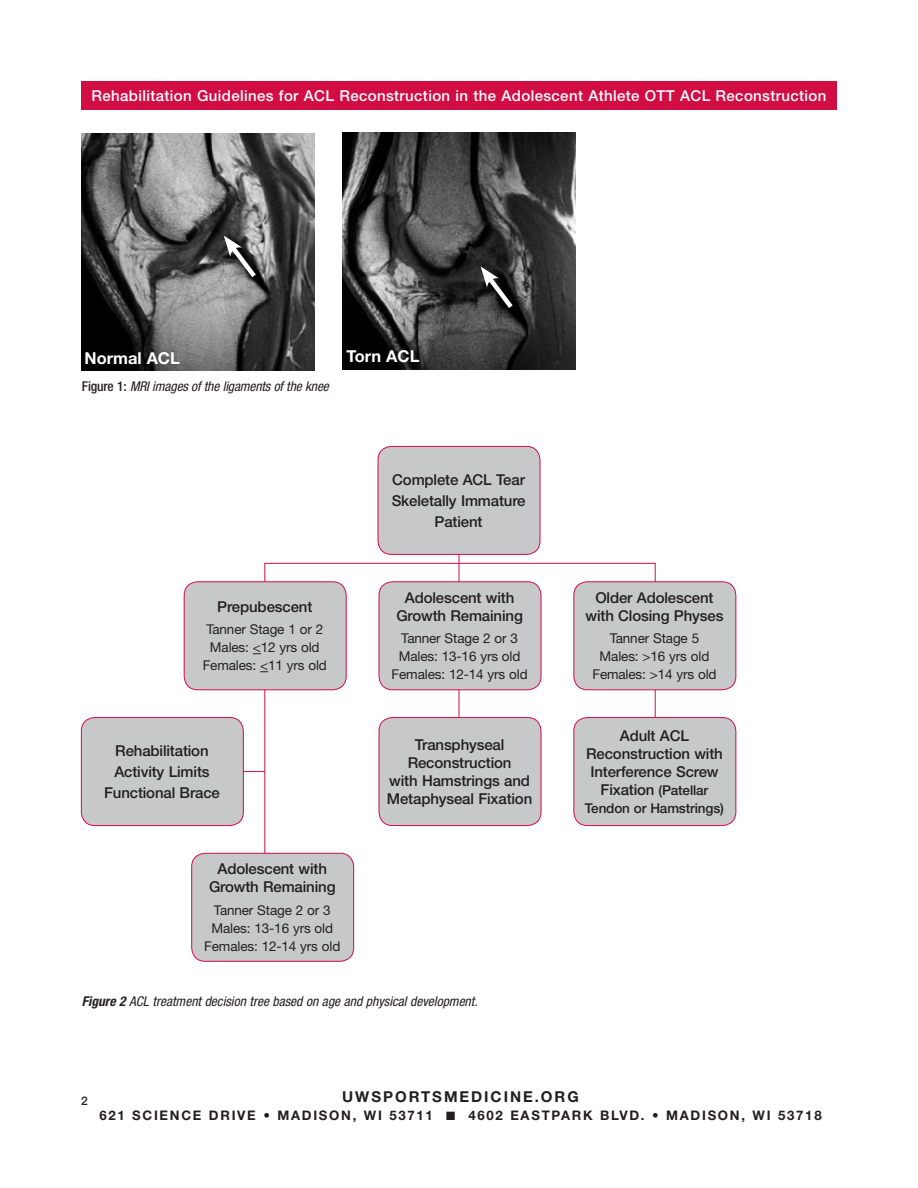
<style>
.page{position:relative;width:918px;height:1188px;background:#fff}
.page>*{position:absolute;margin:0;border:0;box-sizing:border-box;transform-origin:0 0}
.t1{font:700 16.5px "Helvetica Neue LT Std";color:#fff}
.t2{font:500 15px/18px "Helvetica Neue LT Std";letter-spacing:-.01em;color:#231f20;text-align:center}
.t3{font:500 15px "Helvetica Neue LT Std";letter-spacing:.025em;color:#fff}
.t4{font:700 15px "Helvetica Neue LT Std";letter-spacing:.13em;color:#231f20}
.t5{font:13.5px/18px "Helvetica Neue LT Std";letter-spacing:-.01em;color:#231f20;text-align:center}
.t6{font:italic condensed 13.5px "Helvetica Neue LT Std";color:#231f20}
.t7{font:500 13.5px/18px "Helvetica Neue LT Std";letter-spacing:-.01em;color:#231f20;text-align:center}
.t8{font:700 13.2px "Helvetica Neue LT Std";letter-spacing:.13em;color:#231f20}
.t9{font:500 12px "Helvetica Neue LT Std";color:#231f20}
.s1{font-weight:500;font-style:normal}
.s2{font-weight:700}
.s3{font-size:15px}
</style>
<div class="page">
<div style="left:81px;top:81px;width:756px;height:28px;background:#d20d44"></div>
<img style="left:81px;top:134px;width:234px;height:237px">
<svg style="left:224px;top:236px;width:36px;height:46px"></svg>
<img style="left:342px;top:132px;width:233px;height:237px">
<svg style="left:481px;top:266px;width:36px;height:47px"></svg>
<hr style="left:655px;top:563px;width:1px;height:240px;background:#d20d44">
<hr style="left:264px;top:563px;width:1px;height:309px;background:#d20d44">
<hr style="left:459px;top:491px;width:1px;height:238px;background:#d20d44">
<hr style="left:264px;top:563px;width:391px;height:1px;background:#d20d44">
<hr style="left:230px;top:771px;width:35px;height:1px;background:#d20d44">
<div style="left:378px;top:446px;width:162px;height:108px;background:#c7c8ca;border-radius:14px"></div>
<div style="left:378px;top:446px;width:162px;height:109px;border:1px solid #d20d44;border-radius:14px"></div>
<div style="left:379px;top:582px;width:162px;height:108px;background:#c7c8ca;border-radius:14px"></div>
<div style="left:379px;top:581px;width:162px;height:109px;border:1px solid #d20d44;border-radius:14px"></div>
<div style="left:379px;top:718px;width:162px;height:108px;background:#c7c8ca;border-radius:14px"></div>
<div style="left:379px;top:717px;width:162px;height:109px;border:1px solid #d20d44;border-radius:14px"></div>
<div style="left:574px;top:582px;width:162px;height:108px;background:#c7c8ca;border-radius:14px"></div>
<div style="left:573px;top:581px;width:163px;height:109px;border:1px solid #d20d44;border-radius:14px"></div>
<div style="left:574px;top:718px;width:162px;height:108px;background:#c7c8ca;border-radius:14px"></div>
<div style="left:573px;top:717px;width:163px;height:109px;border:1px solid #d20d44;border-radius:14px"></div>
<div style="left:184px;top:582px;width:162px;height:108px;background:#c7c8ca;border-radius:14px"></div>
<div style="left:184px;top:581px;width:163px;height:109px;border:1px solid #d20d44;border-radius:14px"></div>
<div style="left:81px;top:718px;width:162px;height:108px;background:#c7c8ca;border-radius:14px"></div>
<div style="left:81px;top:717px;width:163px;height:109px;border:1px solid #d20d44;border-radius:14px"></div>
<div style="left:192px;top:853px;width:162px;height:108px;background:#c7c8ca;border-radius:14px"></div>
<div style="left:191px;top:853px;width:163px;height:109px;border:1px solid #d20d44;border-radius:14px"></div>
<p class="t3" style="left:92px;top:86px;width:736px">Rehabilitation Guidelines for ACL Reconstruction in the Adolescent Athlete OTT ACL Reconstruction</p>
<p class="t1" style="left:85px;top:348px;width:97px">Normal ACL</p>
<p class="t1" style="left:347px;top:346px;width:74px">Torn ACL</p>
<p class="t6" style="left:82px;top:378px;width:249px"><span class="s1">Figure 1:</span> MRI images of the ligaments of the knee</p>
<p class="t2" style="left:217px;top:597px;width:97px">Prepubescent</p>
<p class="t5" style="left:203px;top:620px;width:126px">Tanner Stage 1 or 2<br>Males: &lt;12 yrs old<br>Females: &lt;11 yrs old</p>
<p class="t2" style="left:104px;top:740px;width:117px;line-height:21px">Rehabilitation<br>Activity Limits<br>Functional Brace</p>
<p class="t2" style="left:209px;top:860px;width:128px">Adolescent with<br>Growth Remaining</p>
<p class="t5" style="left:204px;top:901px;width:138px">Tanner Stage 2 or 3<br>Males: 13-16 yrs old<br>Females: 12-14 yrs old</p>
<p class="t2" style="left:392px;top:469px;width:135px;line-height:21px">Complete ACL Tear<br>Skeletally Immature<br>Patient</p>
<p class="t2" style="left:396px;top:588px;width:128px">Adolescent with<br>Growth Remaining</p>
<p class="t5" style="left:392px;top:629px;width:138px">Tanner Stage 2 or 3<br>Males: 13-16 yrs old<br>Females: 12-14 yrs old</p>
<p class="t2" style="left:387px;top:735px;width:147px">Transphyseal<br>Reconstruction<br>with Hamstrings and<br>Metaphyseal Fixation</p>
<p class="t6" style="left:82px;top:993px;width:397px"><span class="s2">Figure 2</span> ACL treatment decision tree based on age and physical development.</p>
<p class="t2" style="left:586px;top:588px;width:139px">Older Adolescent with Closing Physes</p>
<p class="t5" style="left:592px;top:629px;width:126px">Tanner Stage 5<br>Males: &gt;16 yrs old<br>Females: &gt;14 yrs old</p>
<p class="t2" style="left:586px;top:726px;width:138px">Adult ACL<br>Reconstruction with<br>Interference Screw</p>
<p class="t7" style="left:585px;top:781px;width:141px"><span class="s3">Fixation</span> (Patellar<br>Tendon or Hamstrings)</p>
<p class="t9" style="left:81px;top:1093px;width:8px">2</p>
<p class="t4" style="left:342px;top:1088px;width:238px">UWSPORTSMEDICINE.ORG</p>
<p class="t8" style="left:99px;top:1108px;width:724px">621 SCIENCE DRIVE • MADISON, WI 53711 ■ 4602 EASTPARK BLVD. • MADISON, WI 53718</p>
</div>
